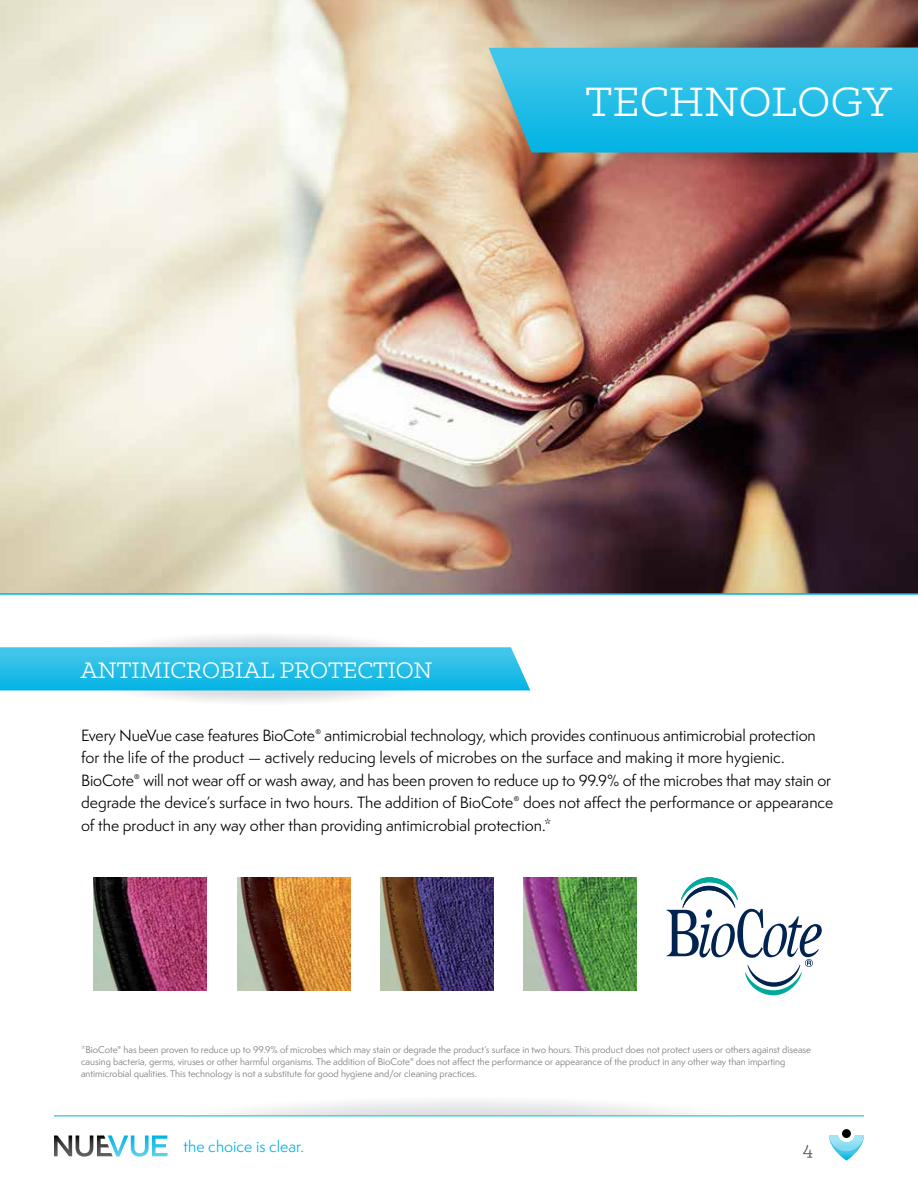
<style>
.page{position:relative;width:918px;height:1188px;background:#fff}
.page>*{position:absolute;margin:0;border:0;box-sizing:border-box;transform-origin:0 0}
.t1{font:46.5px "Klinic Slab";letter-spacing:.01em;color:#fff}
.t2{font:25.5px "Klinic Slab";color:#fff}
.t3{font:21px "Klinic Slab";color:#58595b}
.t4{font:15px/22.5px "Semplicita Pro";letter-spacing:-.01em;color:#000}
.t5{font:15px "Semplicita Pro";color:#00b3e3}
.t6{font:9px/12px "Semplicita Pro";color:#77787b}
</style>
<div class="page">
<svg style="left:0;top:647px;width:530px;height:43px;background:#29bfe7"></svg>
<img style="left:0;top:0;width:918px;height:595px">
<svg style="left:489px;top:48px;width:429px;height:105px;background:#30bce0"></svg>
<svg style="left:54px;top:1136px;width:113px;height:21px"></svg>
<svg style="left:829px;top:1136px;width:35px;height:25px"></svg>
<div style="left:842px;top:1129px;width:9px;height:9px;background:#000;border-radius:50%"></div>
<img style="left:94px;top:877px;width:113px;height:113px">
<img style="left:237px;top:877px;width:113px;height:113px">
<img style="left:380px;top:877px;width:113px;height:113px">
<img style="left:523px;top:877px;width:113px;height:113px">
<svg style="left:667px;top:877px;width:155px;height:118px"></svg>
<img style="left:168px;top:1100px;width:587px;height:16px">
<hr style="left:54px;top:1116px;width:810px;height:1px;background:#00b3e3">
<h1 class="t1" style="left:586px;top:72px;width:308px">TECHNOLOGY</h1>
<h2 class="t2" style="left:80px;top:654px;width:354px">ANTIMICROBIAL PROTECTION</h2>
<p class="t4" style="left:81px;top:724px;width:754px">Every NueVue case features BioCote<sup>®</sup> antimicrobial technology, which provides continuous antimicrobial protection for the life of the product — actively reducing levels of microbes on the surface and making it more hygienic.<br>BioCote<sup>®</sup> will not wear off or wash away, and has been proven to reduce up to 99.9% of the microbes that may stain or degrade the device’s surface in two hours. The addition of BioCote<sup>®</sup> does not affect the performance or appearance of the product in any way other than providing antimicrobial protection.*</p>
<p class="t6" style="left:81px;top:1043px;width:732px">*BioCote<sup>®</sup> has been proven to reduce up to 99.9% of microbes which may stain or degrade the product’s surface in two hours. This product does not protect users or others against disease causing bacteria, germs, viruses or other harmful organisms. The addition of BioCote<sup>®</sup> does not affect the performance or appearance of the product in any other way than imparting antimicrobial qualities. This technology is not a substitute for good hygiene and/or cleaning practices.</p>
<p class="t5" style="left:184px;top:1136px;width:122px">the choice is clear.</p>
<h3 class="t3" style="left:803px;top:1135px;width:12px">4</h3>
</div>
